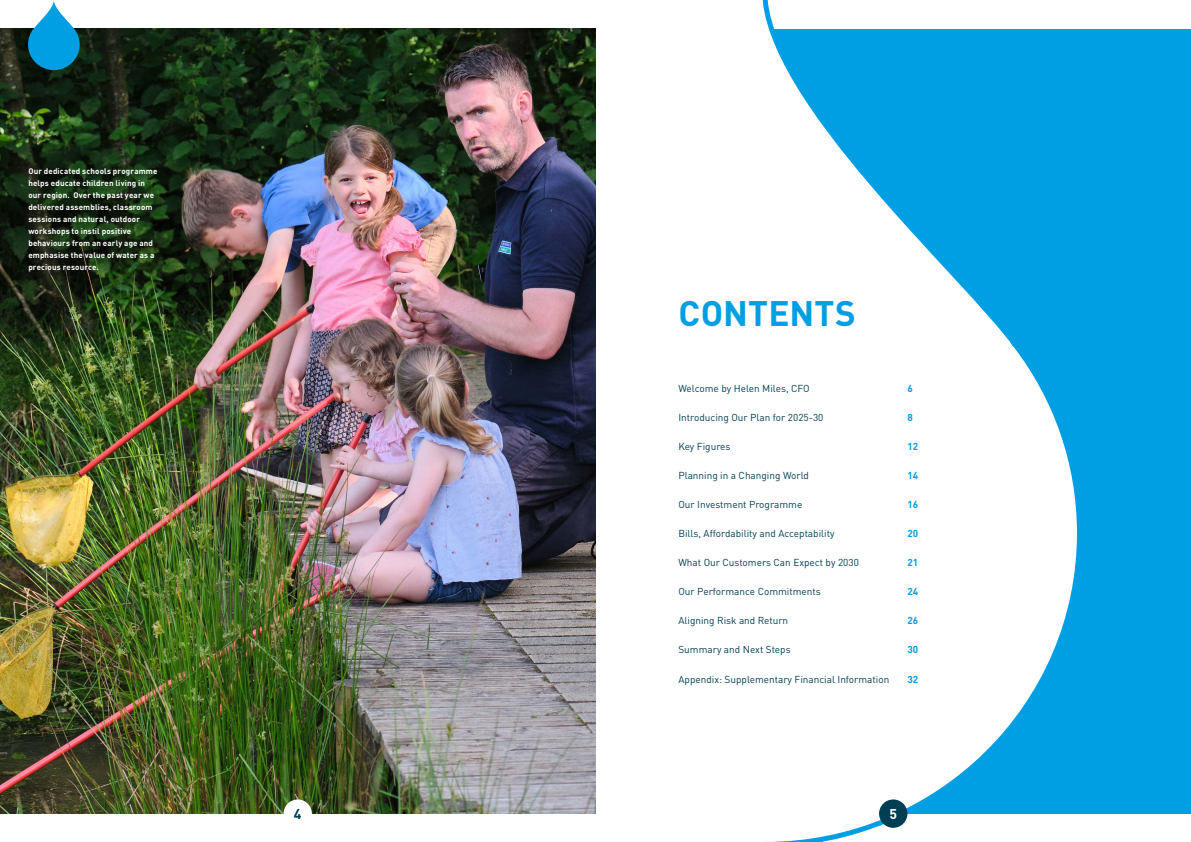
<style>
.page{position:relative;width:1191px;height:842px;background:#fff}
.page>*{position:absolute;margin:0;border:0;box-sizing:border-box;transform-origin:0 0}
.t1{font:700 35px "DINOT";letter-spacing:.005em;color:#009fe3}
.t2{font:700 14px "DINOT";color:#003e53}
.t3{font:700 14px "DINOT";color:#fff}
.t4{font:10px "DINOT";color:#003e53}
.t5{font:700 10px "DINOT";color:#009fe3}
.t6{font:700 8px/12px "DINOT";letter-spacing:.02em;color:#fff}
</style>
<div class="page">
<div style="left:624px;top:29px;width:567px;height:785px;background:#009fe3"></div>
<div style="left:595px;top:28px;width:164px;height:786px;background:#fff"></div>
<img style="left:0;top:28px;width:595px;height:786px">
<svg style="left:759px;top:0;width:318px;height:842px"></svg>
<svg style="left:28px;top:0;width:52px;height:70px"></svg>
<div style="left:879px;top:799px;width:28px;height:29px;background:#003e53;border-radius:50%"></div>
<div style="left:283px;top:799px;width:29px;height:29px;background:#fff;border-radius:50%"></div>
<p class="t6" style="left:28px;top:165px;width:131px">Our dedicated schools programme helps educate children living in our region. Over the past year we delivered assemblies, classroom sessions and natural, outdoor workshops to instil positive behaviours from an early age and emphasise the value of water as a precious resource.</p>
<h1 class="t1" style="left:678px;top:290px;width:179px">CONTENTS</h1>
<p class="t4" style="left:678px;top:382px;width:133px">Welcome by Helen Miles, CFO</p>
<p class="t5" style="left:907px;top:382px;width:7px">6</p>
<p class="t4" style="left:678px;top:411px;width:146px">Introducing Our Plan for 2025-30</p>
<p class="t5" style="left:907px;top:411px;width:7px">8</p>
<p class="t4" style="left:678px;top:440px;width:54px">Key Figures</p>
<p class="t5" style="left:907px;top:440px;width:12px">12</p>
<p class="t4" style="left:678px;top:469px;width:132px">Planning in a Changing World</p>
<p class="t5" style="left:907px;top:469px;width:12px">14</p>
<p class="t4" style="left:678px;top:499px;width:125px">Our Investment Programme</p>
<p class="t5" style="left:907px;top:498px;width:12px">16</p>
<p class="t4" style="left:678px;top:528px;width:157px">Bills, Affordability and Acceptability</p>
<p class="t5" style="left:907px;top:527px;width:12px">20</p>
<p class="t4" style="left:678px;top:557px;width:182px">What Our Customers Can Expect by 2030</p>
<p class="t5" style="left:907px;top:556px;width:12px">21</p>
<p class="t4" style="left:678px;top:586px;width:144px">Our Performance Commitments</p>
<p class="t5" style="left:907px;top:585px;width:12px">24</p>
<p class="t4" style="left:678px;top:615px;width:111px">Aligning Risk and Return</p>
<p class="t5" style="left:907px;top:614px;width:12px">26</p>
<p class="t4" style="left:678px;top:644px;width:114px">Summary and Next Steps</p>
<p class="t5" style="left:907px;top:643px;width:12px">30</p>
<p class="t4" style="left:678px;top:673px;width:212px">Appendix: Supplementary Financial Information</p>
<p class="t5" style="left:907px;top:672px;width:12px">32</p>
<h2 class="t2" style="left:294px;top:804px;width:9px">4</h2>
<h2 class="t3" style="left:889px;top:804px;width:9px">5</h2>
</div>
